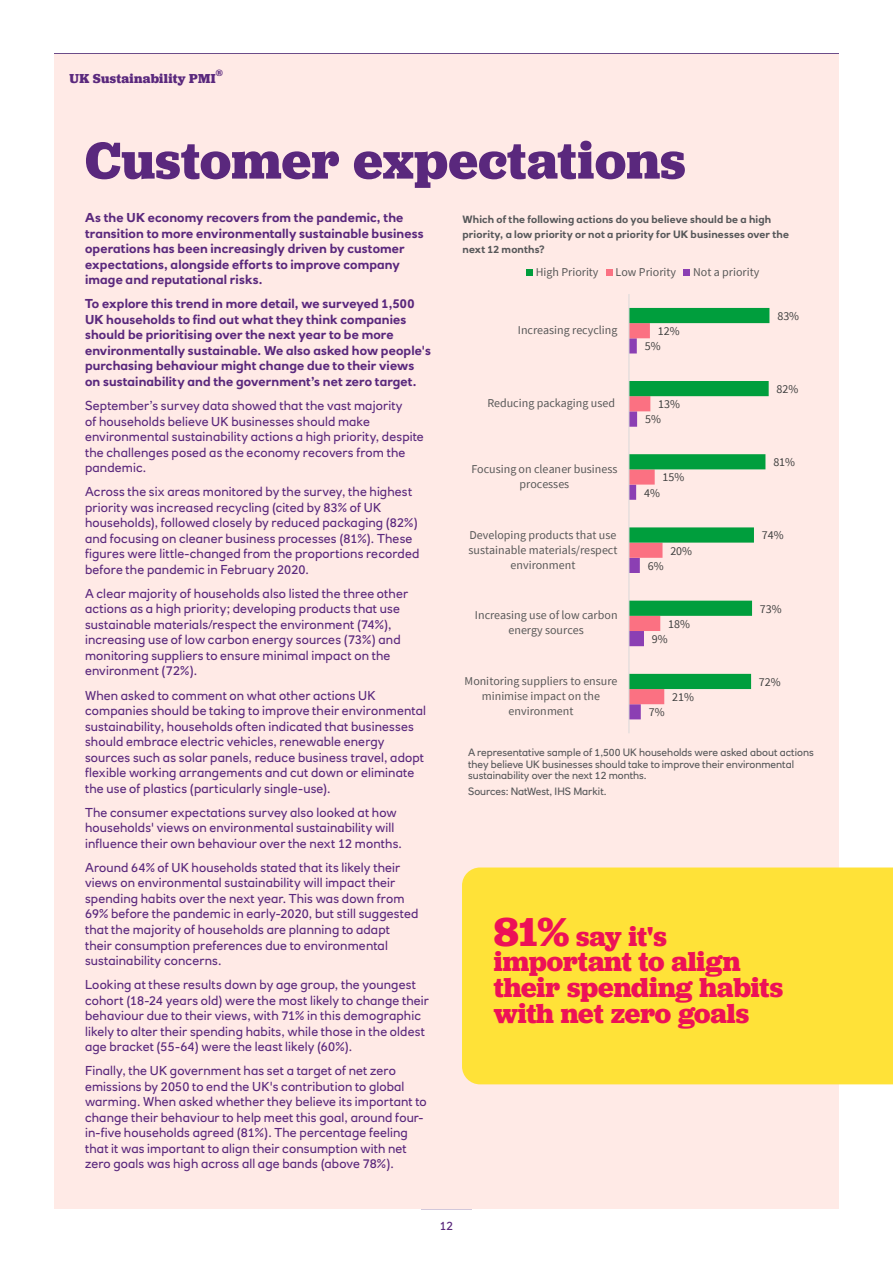
<style>
.page{position:relative;width:893px;height:1263px;background:#fff}
.page>*{position:absolute;margin:0;border:0;box-sizing:border-box;transform-origin:0 0}
.Section_header{font:700 54px "Jubilat";letter-spacing:.005em;color:#5a287d}
.t1{font:700 28.5px/25.7px "Jubilat";color:#ed1157}
.t2{font:700 13.5px "Jubilat";letter-spacing:.02em;color:#5a287d}
.Body_copy{font:12.75px/15.6px "RN House Sans";letter-spacing:.01em;color:#5a287d}
.Body_copy-2{font:700 12.75px/15.6px "RN House Sans";letter-spacing:.01em;color:#5a287d}
.t3{font:12px/15px "Source Sans Pro";color:#595959;text-align:center}
.t4{font:12px "Source Sans Pro";letter-spacing:-.005em;color:#404040}
.t5{font:12px "RN House Sans";color:#5a287d}
.Axis_title{font:10.5px/11.6px "RN House Sans";color:#57585a}
.Axis_title-2{font:700 10.5px/15px "RN House Sans";letter-spacing:.015em;color:#57585a}
.t6{font:700 9.45px "Jubilat";color:#5a287d}
.s1{font-size:42px}
</style>
<div class="page">
<hr style="left:54px;top:53px;width:785px;height:1px;background:#3f1464">
<hr style="left:421px;top:1208px;width:51px;height:1px;background:#3f1464">
<div style="left:54px;top:54px;width:785px;height:1154px;background:#ffeae6"></div>
<div style="left:462px;top:867px;width:431px;height:217px;background:#ffe238"></div>
<svg style="left:629px;top:689px;width:35px;height:30px"></svg>
<svg style="left:629px;top:308px;width:140px;height:381px"></svg>
<hr style="left:628px;top:294px;width:1px;height:439px;background:#d9d9d9">
<div style="left:526px;top:269px;width:7px;height:7px;background:#009e3d"></div>
<div style="left:606px;top:269px;width:7px;height:7px;background:#fb7182"></div>
<div style="left:683px;top:269px;width:7px;height:7px;background:#8b3fb3"></div>
<p class="t6" style="left:216px;top:67px;width:9px">®</p>
<p class="t2" style="left:70px;top:70px;width:148px">UK Sustainability PMI</p>
<p class="Section_header" style="left:85px;top:126px;width:602px">Customer expectations</p>
<p class="Body_copy-2" style="left:85px;top:210px;width:340px">As the UK economy recovers from the pandemic, the transition to more environmentally sustainable business operations has been increasingly driven by customer expectations, alongside efforts to improve company image and reputational risks.</p>
<p class="Body_copy-2" style="left:85px;top:296px;width:347px">To explore this trend in more detail, we surveyed 1,500<br>UK households to find out what they think companies should be prioritising over the next year to be more environmentally sustainable. We also asked how people's purchasing behaviour might change due to their views on sustainability and the government’s net zero target.</p>
<p class="Body_copy" style="left:85px;top:398px;width:340px">September’s survey data showed that the vast majority<br>of households believe UK businesses should make environmental sustainability actions a high priority, despite the challenges posed as the economy recovers from the pandemic.</p>
<p class="Body_copy" style="left:85px;top:484px;width:336px">Across the six areas monitored by the survey, the highest priority was increased recycling (cited by 83% of UK households), followed closely by reduced packaging (82%) and focusing on cleaner business processes (81%). These figures were little-changed from the proportions recorded before the pandemic in February 2020.</p>
<p class="Body_copy" style="left:85px;top:585px;width:325px">A clear majority of households also listed the three other actions as a high priority; developing products that use sustainable materials/respect the environment (74%), increasing use of low carbon energy sources (73%) and monitoring suppliers to ensure minimal impact on the environment (72%).</p>
<p class="Body_copy" style="left:85px;top:687px;width:342px">When asked to comment on what other actions UK companies should be taking to improve their environmental sustainability, households often indicated that businesses should embrace electric vehicles, renewable energy sources such as solar panels, reduce business travel, adopt flexible working arrangements and cut down or eliminate the use of plastics (particularly single-use).</p>
<p class="Body_copy" style="left:85px;top:804px;width:318px">The consumer expectations survey also looked at how households' views on environmental sustainability will influence their own behaviour over the next 12 months.</p>
<p class="Body_copy" style="left:85px;top:859px;width:335px">Around 64% of UK households stated that its likely their views on environmental sustainability will impact their spending habits over the next year. This was down from 69% before the pandemic in early-2020, but still suggested that the majority of households are planning to adapt their consumption preferences due to environmental sustainability concerns.</p>
<p class="Body_copy" style="left:85px;top:977px;width:346px">Looking at these results down by age group, the youngest cohort (18-24 years old) were the most likely to change their behaviour due to their views, with 71% in this demographic likely to alter their spending habits, while those in the oldest age bracket (55-64) were the least likely (60%).</p>
<p class="Body_copy" style="left:85px;top:1063px;width:343px">Finally, the UK government has set a target of net zero emissions by 2050 to end the UK's contribution to global warming. When asked whether they believe its important to change their behaviour to help meet this goal, around four&shy;in-five households agreed (81%). The percentage feeling that it was important to align their consumption with net zero goals was high across all age bands (above 78%).</p>
<p class="Axis_title-2" style="left:462px;top:212px;width:328px">Which of the following actions do you believe should be a high priority, a low priority or not a priority for UK businesses over the next 12 months?</p>
<p class="t3" style="left:536px;top:264px;width:64px">High Priority</p>
<p class="t3" style="left:616px;top:264px;width:62px">Low Priority</p>
<p class="t3" style="left:693px;top:264px;width:68px">Not a priority</p>
<p class="t4" style="left:777px;top:308px;width:23px">83%</p>
<p class="t3" style="left:518px;top:323px;width:101px">Increasing recycling</p>
<p class="t4" style="left:658px;top:323px;width:23px">12%</p>
<p class="t4" style="left:645px;top:338px;width:17px">5%</p>
<p class="t4" style="left:777px;top:381px;width:23px">82%</p>
<p class="t3" style="left:487px;top:396px;width:129px">Reducing packaging used</p>
<p class="t4" style="left:658px;top:396px;width:23px">13%</p>
<p class="t4" style="left:645px;top:412px;width:17px">5%</p>
<p class="t4" style="left:773px;top:454px;width:23px">81%</p>
<p class="t3" style="left:471px;top:461px;width:148px">Focusing on cleaner business processes</p>
<p class="t4" style="left:663px;top:470px;width:23px">15%</p>
<p class="t4" style="left:644px;top:485px;width:17px">4%</p>
<p class="t3" style="left:469px;top:527px;width:150px">Developing products that use sustainable materials/respect environment</p>
<p class="t4" style="left:762px;top:528px;width:23px">74%</p>
<p class="t4" style="left:670px;top:543px;width:23px">20%</p>
<p class="t4" style="left:648px;top:558px;width:17px">6%</p>
<p class="t4" style="left:760px;top:601px;width:23px">73%</p>
<p class="t3" style="left:475px;top:608px;width:144px">Increasing use of low carbon energy sources</p>
<p class="t4" style="left:668px;top:616px;width:23px">18%</p>
<p class="t4" style="left:652px;top:631px;width:17px">9%</p>
<p class="t3" style="left:465px;top:673px;width:154px">Monitoring suppliers to ensure minimise impact on the environment</p>
<p class="t4" style="left:759px;top:674px;width:23px">72%</p>
<p class="t4" style="left:672px;top:689px;width:23px">21%</p>
<p class="t4" style="left:649px;top:704px;width:17px">7%</p>
<p class="Axis_title" style="left:468px;top:747px;width:347px">A representative sample of 1,500 UK households were asked about actions they believe UK businesses should take to improve their environmental sustainability over the next 12 months.</p>
<p class="Axis_title" style="left:468px;top:786px;width:140px">Sources: NatWest, IHS Markit.</p>
<p class="t1" style="left:494px;top:923px;width:291px"><span class="s1">81%</span> say it's important to align their spending habits with net zero goals</p>
<p class="t5" style="left:440px;top:1219px;width:15px">12</p>
</div>
